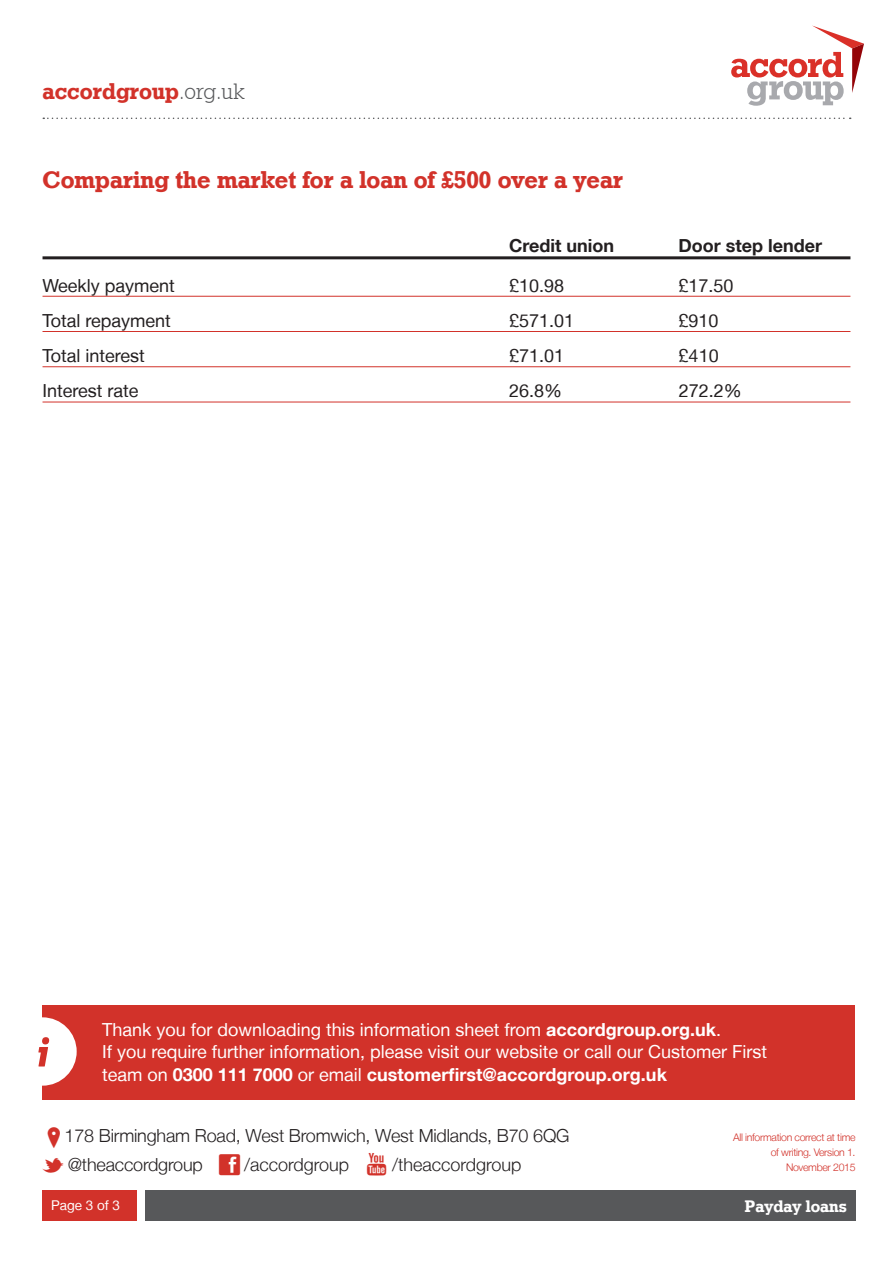
<style>
.page{position:relative;width:893px;height:1263px;background:#fff}
.page>*{position:absolute;margin:0;border:0;box-sizing:border-box;transform-origin:0 0}
.t1{font:24px "Geometric Slab 712 BT Bold A";color:#d2322a}
.t2{font:22.5px "Geometric Slab 712 BT Bold A";color:#d2322a}
.t3{font:18px/22.5px "Helvetica Neue LT";color:#fff}
.t4{font:18px "Helvetica Neue LT";color:#231f20}
.t5{font:300 18px "Helvetica Neue LT";letter-spacing:-.01em;color:#231f20}
.t6{font:700 18px "Helvetica Neue LT";color:#231f20}
.t7{font:16.5px "Geometric Slab 712 BT Bold A";color:#fff}
.t8{font:13.5px "Helvetica Neue LT";color:#fff}
.t9{font:300 10.5px/15px "Helvetica Neue LT";letter-spacing:-.03em;color:#d2322a;text-align:right}
.s1{font-family:"Geometric Slab 712 BT Light A";color:#57585a}
.s2{font-weight:700}
.s3{color:#d2322a}
</style>
<div class="page">
<div style="left:43px;top:1006px;width:812px;height:94px;background:#d2322a"></div>
<div style="left:8px;top:1017px;width:69px;height:69px;background:#fff;border-radius:50%"></div>
<svg style="left:38px;top:1037px;width:11px;height:29px"></svg>
<svg style="left:731px;top:26px;width:133px;height:80px"></svg>
<svg style="left:43px;top:118px;width:808px;height:1px"></svg>
<div style="left:43px;top:1190px;width:94px;height:30px;background:#d2322a"></div>
<div style="left:145px;top:1190px;width:710px;height:30px;background:#57585a"></div>
<hr style="left:43px;top:256px;width:807px;height:3px;background:#231f20">
<hr style="left:43px;top:296px;width:807px;height:1px;background:#d2322a">
<hr style="left:43px;top:331px;width:807px;height:1px;background:#d2322a">
<hr style="left:43px;top:366px;width:807px;height:1px;background:#d2322a">
<hr style="left:43px;top:402px;width:807px;height:1px;background:#d2322a">
<p class="t2" style="left:43px;top:77px;width:203px">accordgroup<span class="s1">.org.uk</span></p>
<h1 class="t1" style="left:43px;top:165px;width:582px">Comparing the market for a loan of £500 over a year</h1>
<p class="t6" style="left:509px;top:235px;width:106px">Credit union</p>
<p class="t6" style="left:679px;top:235px;width:145px">Door step lender</p>
<p class="t4" style="left:43px;top:274px;width:134px">Weekly payment</p>
<p class="t4" style="left:509px;top:274px;width:57px">£10.98</p>
<p class="t4" style="left:679px;top:274px;width:57px">£17.50</p>
<p class="t4" style="left:43px;top:310px;width:130px">Total repayment</p>
<p class="t4" style="left:509px;top:310px;width:67px">£571.01</p>
<p class="t4" style="left:679px;top:310px;width:42px">£910</p>
<p class="t4" style="left:43px;top:345px;width:104px">Total interest</p>
<p class="t4" style="left:509px;top:345px;width:57px">£71.01</p>
<p class="t4" style="left:679px;top:345px;width:42px">£410</p>
<p class="t4" style="left:43px;top:380px;width:98px">Interest rate</p>
<p class="t4" style="left:509px;top:380px;width:55px">26.8%</p>
<p class="t4" style="left:679px;top:380px;width:65px">272.2%</p>
<p class="t3" style="left:102px;top:1018px;width:667px">Thank you for downloading this information sheet from <span class="s2">accordgroup.org.uk</span>.<br>If you require further information, please visit our website or call our Customer First team on <span class="s2">0300 111 7000</span> or email <span class="s2">customerfirst@accordgroup.org.uk</span></p>
<p class="t5" style="left:65px;top:1125px;width:506px">178 Birmingham Road, West Bromwich, West Midlands, B70 6QG</p>
<p class="t5" style="left:43px;top:1154px;width:162px"><span class="s3">▼</span> @theaccordgroup</p>
<p class="t5" style="left:244px;top:1154px;width:107px">/accordgroup</p>
<p class="t5" style="left:392px;top:1154px;width:131px">/theaccordgroup</p>
<p class="t9" style="left:733px;top:1130px;width:124px">All information correct at time of writing. Version 1.<br>November 2015</p>
<p class="t8" style="left:51px;top:1197px;width:71px">Page 3 of 3</p>
<p class="t7" style="left:745px;top:1196px;width:104px">Payday loans</p>
</div>
